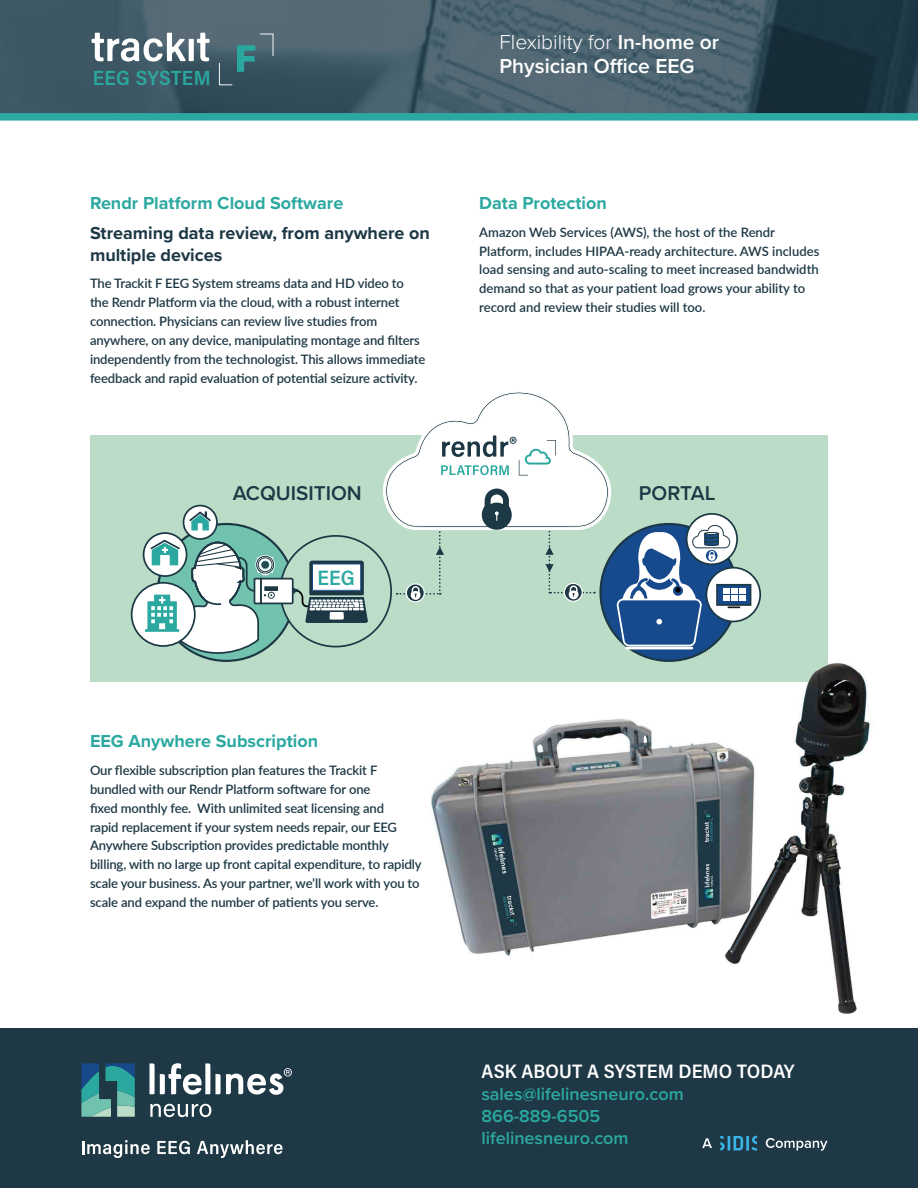
<style>
.page{position:relative;width:918px;height:1188px;background:#fff}
.page>*{position:absolute;margin:0;border:0;box-sizing:border-box;transform-origin:0 0}
.In_Title_block{font:600 21px/24px "Proxima Nova";color:#fff}
.t1{font:600 20.85px "Acumin Pro Semi Cond";color:#2ba9a0}
.t2{font:600 20.7px "Proxima Nova";color:#1d3845}
.t3{font:600 20.55px "Acumin Pro Semi Cond";letter-spacing:.01em;color:#2aa89f}
.Standfirst{font:600 19.5px "Acumin Pro Semi Cond";color:#fff}
.sub{font:700 18px "Proxima Nova";color:#2ba9a0}
.sub-2{font:600 18px "Proxima Nova";color:#2ba9a0}
.sub-3{font:700 18px/21.6px "Proxima Nova";color:#1d3845}
.body{font:600 13.05px/18.9px "Lato";letter-spacing:-.01em;color:#1d3845}
.s1{font-weight:300}
</style>
<div class="page">
<div style="left:90px;top:435px;width:738px;height:247px;background:#bbddc7"></div>
<div style="left:158px;top:524px;width:137px;height:137px;background:#71c2ae;border-radius:50%"></div>
<div style="left:132px;top:583px;width:63px;height:63px;background:#fff;border-radius:50%"></div>
<svg style="left:184px;top:506px;width:33px;height:33px"></svg>
<div style="left:183px;top:505px;width:35px;height:35px;border:2px solid #1c3845;border-radius:50%"></div>
<svg style="left:189px;top:511px;width:22px;height:20px"></svg>
<svg style="left:144px;top:533px;width:43px;height:43px"></svg>
<div style="left:143px;top:532px;width:44px;height:45px;border:2px solid #1c3845;border-radius:50%"></div>
<svg style="left:706px;top:568px;width:54px;height:53px"></svg>
<svg style="left:145px;top:539px;width:223px;height:123px"></svg>
<div style="left:312px;top:564px;width:49px;height:26px;background:#fff"></div>
<div style="left:312px;top:564px;width:49px;height:26px;border:1px solid #18498b"></div>
<svg style="left:382px;top:392px;width:370px;height:254px"></svg>
<img style="left:431px;top:646px;width:439px;height:369px">
<div style="left:0;top:1028px;width:918px;height:160px;background:#1e3845"></div>
<svg style="left:150px;top:1104px;width:61px;height:13px"></svg>
<svg style="left:81px;top:1063px;width:54px;height:54px"></svg>
<svg style="left:150px;top:1063px;width:142px;height:32px"></svg>
<svg style="left:82px;top:1140px;width:68px;height:18px"></svg>
<svg style="left:157px;top:1141px;width:33px;height:13px"></svg>
<svg style="left:197px;top:1140px;width:86px;height:18px"></svg>
<svg style="left:702px;top:1138px;width:10px;height:10px"></svg>
<svg style="left:766px;top:1138px;width:61px;height:13px"></svg>
<svg style="left:720px;top:1136px;width:37px;height:15px"></svg>
<svg style="left:0;top:0;width:918px;height:121px;background:#3e5d68"></svg>
<svg style="left:92px;top:33px;width:94px;height:29px"></svg>
<div style="left:189px;top:39px;width:5px;height:22px;background:#fff"></div>
<svg style="left:197px;top:33px;width:13px;height:28px"></svg>
<svg style="left:219px;top:34px;width:55px;height:51px;background:#436670"></svg>
<p class="t3" style="left:93px;top:64px;width:119px">EEG SYSTEM</p>
<p class="sub" style="left:90px;top:190px;width:255px">Rendr Platform Cloud Software</p>
<p class="sub-3" style="left:90px;top:222px;width:341px">Streaming data review, from anywhere on multiple devices</p>
<p class="body" style="left:90px;top:274px;width:337px">The Trackit F EEG System streams data and HD video to the Rendr Platform via the cloud, with a robust internet connection. Physicians can review live studies from anywhere, on any device, manipulating montage and filters independently from the technologist. This allows immediate feedback and rapid evaluation of potential seizure activity.</p>
<p class="In_Title_block" style="left:500px;top:30px;width:221px"><span class="s1">Flexibility for</span> In-home or<br>Physician Office EEG</p>
<p class="sub" style="left:479px;top:190px;width:129px">Data Protection</p>
<p class="body" style="left:479px;top:222px;width:342px">Amazon Web Services (AWS), the host of the Rendr Platform, includes HIPAA-ready architecture. AWS includes load sensing and auto-scaling to meet increased bandwidth demand so that as your patient load grows your ability to record and review their studies will too.</p>
<p class="t2" style="left:233px;top:477px;width:131px">ACQUISITION</p>
<p class="t2" style="left:639px;top:477px;width:78px">PORTAL</p>
<p class="t1" style="left:318px;top:563px;width:39px">EEG</p>
<p class="sub" style="left:90px;top:728px;width:230px">EEG Anywhere Subscription</p>
<p class="body" style="left:90px;top:760px;width:333px">Our flexible subscription plan features the Trackit F bundled with our Rendr Platform software for one<br>fixed monthly fee. With unlimited seat licensing and<br>rapid replacement if your system needs repair, our EEG Anywhere Subscription provides predictable monthly billing, with no large up front capital expenditure, to rapidly scale your business. As your partner, we’ll work with you to scale and expand the number of patients you serve.</p>
<p class="Standfirst" style="left:482px;top:1058px;width:315px">ASK ABOUT A SYSTEM DEMO TODAY</p>
<p class="sub-2" style="left:481px;top:1081px;width:204px">sales@lifelinesneuro.com</p>
<p class="sub-2" style="left:481px;top:1103px;width:120px">866-889-6505</p>
<p class="sub-2" style="left:481px;top:1124px;width:149px">lifelinesneuro.com</p>
</div>
